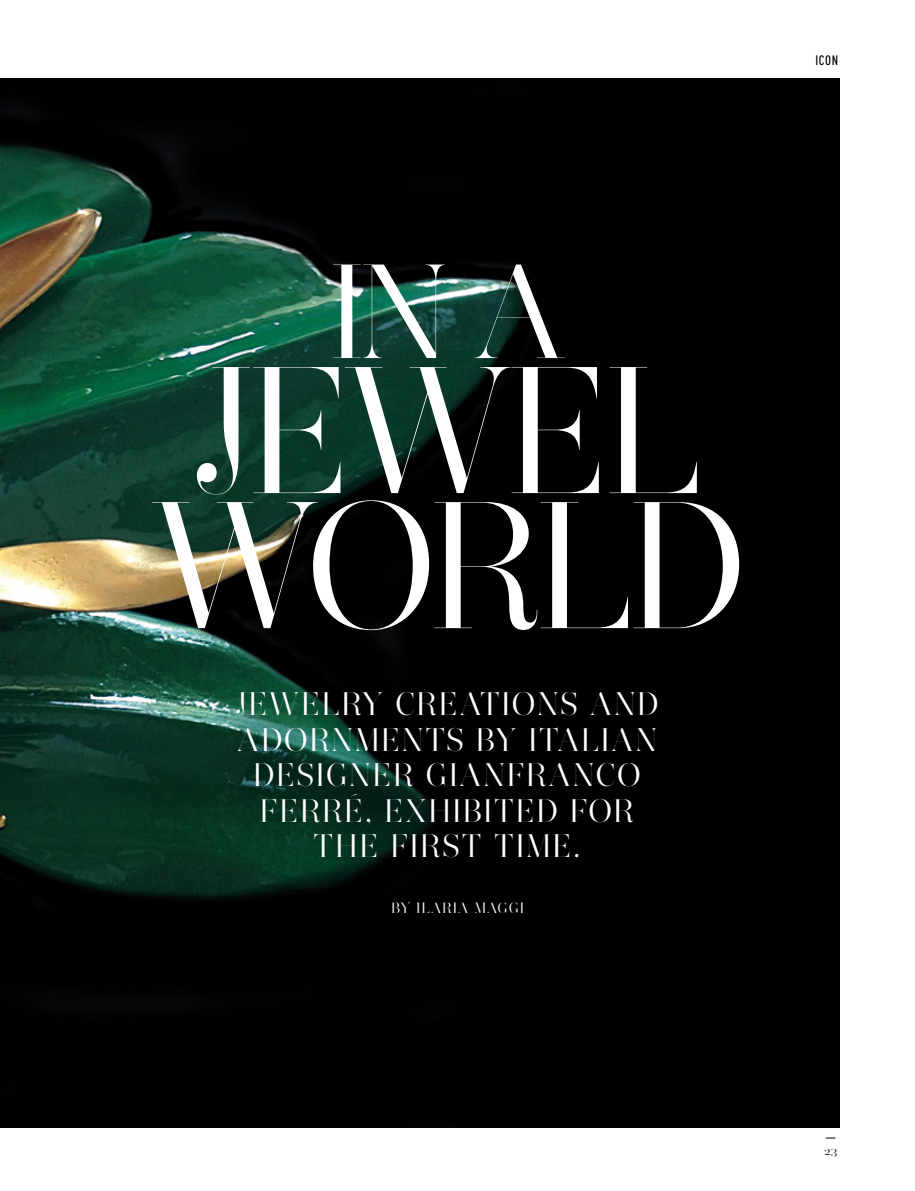
<style>
.page{position:relative;width:915px;height:1191px;background:#fff}
.page>*{position:absolute;margin:0;border:0;box-sizing:border-box;transform-origin:0 0}
.t1{font:180px/135px "Narziss Regular Drops";letter-spacing:-.02em;color:#fff}
.t2{font:133.5px "Narziss Regular Drops";color:#fff}
.t3{font:32.55px/35.7px "Narziss Regular Drops";letter-spacing:.07em;color:#fff;text-align:center}
.t4{font:15px "Narziss Regular Drops";letter-spacing:.09em;color:#fff}
.t5{font:500 13.5px "DIN Cond";color:#000}
.t6{font:12px "Narziss Regular Drops";color:#000}
</style>
<div class="page">
<img style="left:0;top:79px;width:839px;height:1048px">
<p class="t5" style="left:815px;top:52px;width:24px">ICON</p>
<h2 class="t2" style="left:330px;top:233px;width:236px">IN A</h2>
<h1 class="t1" style="left:151px;top:359px;width:595px">JEWEL<br>WORLD</h1>
<p class="t3" style="left:235px;top:685px;width:424px">JEWELRY CREATIONS AND<br>ADORNMENTS BY ITALIAN<br>DESIGNER GIANFRANCO<br>FERRÉ, EXHIBITED FOR<br>THE FIRST TIME.</p>
<p class="t4" style="left:391px;top:899px;width:134px">BY ILARIA MAGGI</p>
<p class="t6" style="left:824px;top:1143px;width:14px">23</p>
</div>
